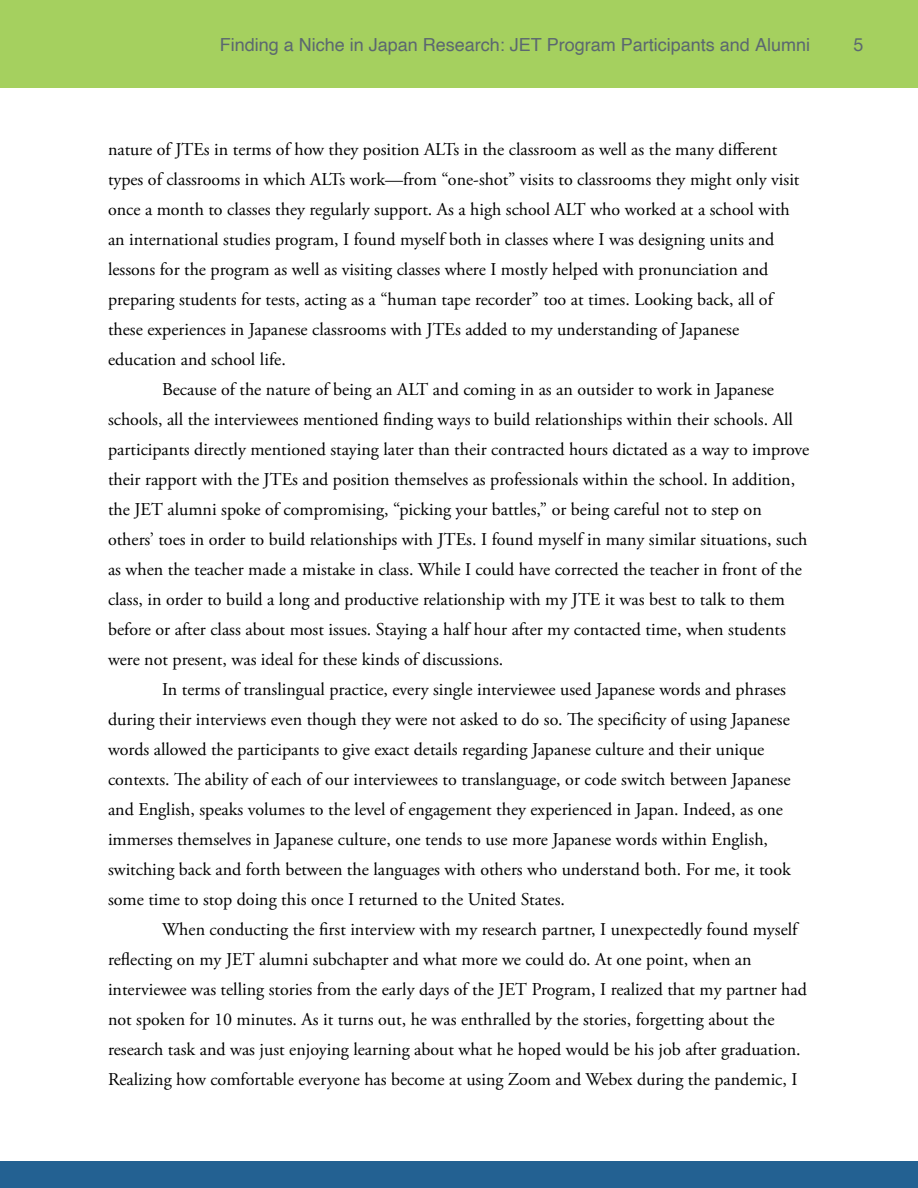
<style>
.page{position:relative;width:918px;height:1188px;background:#fff}
.page>*{position:absolute;margin:0;border:0;box-sizing:border-box;transform-origin:0 0}
.t1{font:18px/30px "Adobe Garamond Pro";color:#000}
.t2{font:18px "Helvetica";color:#5b6770}
.t3{font:18px "Helvetica Neue";color:#5b6770}
</style>
<div class="page">
<div style="left:0;top:0;width:918px;height:88px;background:#a5d05f"></div>
<div style="left:0;top:1161px;width:918px;height:27px;background:#236192"></div>
<p class="t2" style="left:220px;top:38px;width:592px">Finding a Niche in Japan Research: JET Program Participants and Alumni</p>
<p class="t3" style="left:854px;top:34px;width:12px">5</p>
<p class="t1" style="left:108px;top:136px;width:693px">nature of JTEs in terms of how they position ALTs in the classroom as well as the many different types of classrooms in which ALTs work—from “one-shot” visits to classrooms they might only visit once a month to classes they regularly support. As a high school ALT who worked at a school with an international studies program, I found myself both in classes where I was designing units and lessons for the program as well as visiting classes where I mostly helped with pronunciation and preparing students for tests, acting as a “human tape recorder” too at times. Looking back, all of these experiences in Japanese classrooms with JTEs added to my understanding of Japanese education and school life.</p>
<p class="t1" style="left:108px;top:376px;width:703px;text-indent:54px">Because of the nature of being an ALT and coming in as an outsider to work in Japanese schools, all the interviewees mentioned finding ways to build relationships within their schools. All participants directly mentioned staying later than their contracted hours dictated as a way to improve their rapport with the JTEs and position themselves as professionals within the school. In addition, the JET alumni spoke of compromising, “picking your battles,” or being careful not to step on others’ toes in order to build relationships with JTEs. I found myself in many similar situations, such as when the teacher made a mistake in class. While I could have corrected the teacher in front of the class, in order to build a long and productive relationship with my JTE it was best to talk to them before or after class about most issues. Staying a half hour after my contacted time, when students were not present, was ideal for these kinds of discussions.</p>
<p class="t1" style="left:108px;top:676px;width:684px;text-indent:54px">In terms of translingual practice, every single interviewee used Japanese words and phrases during their interviews even though they were not asked to do so. The specificity of using Japanese words allowed the participants to give exact details regarding Japanese culture and their unique contexts. The ability of each of our interviewees to translanguage, or code switch between Japanese and English, speaks volumes to the level of engagement they experienced in Japan. Indeed, as one immerses themselves in Japanese culture, one tends to use more Japanese words within English, switching back and forth between the languages with others who understand both. For me, it took some time to stop doing this once I returned to the United States.</p>
<p class="t1" style="left:108px;top:916px;width:700px;text-indent:54px">When conducting the first interview with my research partner, I unexpectedly found myself reflecting on my JET alumni subchapter and what more we could do. At one point, when an interviewee was telling stories from the early days of the JET Program, I realized that my partner had not spoken for 10 minutes. As it turns out, he was enthralled by the stories, forgetting about the research task and was just enjoying learning about what he hoped would be his job after graduation.<br>Realizing how comfortable everyone has become at using Zoom and Webex during the pandemic, I</p>
</div>
